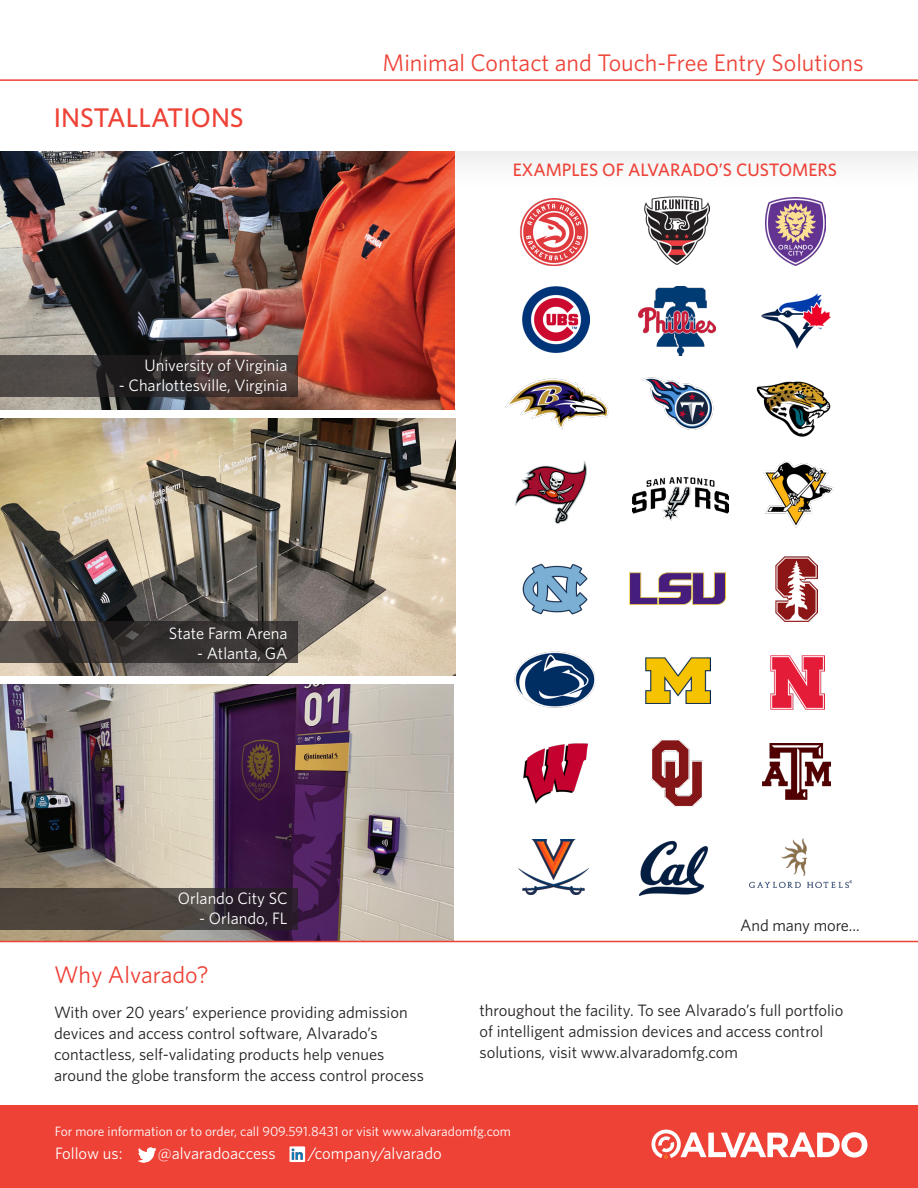
<style>
.page{position:relative;width:918px;height:1188px;background:#fff}
.page>*{position:absolute;margin:0;border:0;box-sizing:border-box;transform-origin:0 0}
.t1{font:500 27px "Whitney";color:#ee4237}
.t2{font:24px "Whitney";color:#ee4237}
.t3{font:500 18px "Whitney";color:#ee4237}
.t4{font:16.5px/21px "Whitney";color:#231f20}
.t5{font:16.5px "Whitney";color:#fff}
.t6{font:13.5px "Whitney";color:#fff}
</style>
<div class="page">
<div style="left:0;top:1105px;width:918px;height:83px;background:#ee4237"></div>
<svg style="left:651px;top:1130px;width:216px;height:29px"></svg>
<hr style="left:0;top:79px;width:918px;height:2px;background:#ee4237">
<svg style="left:290px;top:1146px;width:15px;height:16px"></svg>
<img style="left:0;top:418px;width:455px;height:258px">
<img style="left:0;top:685px;width:454px;height:256px">
<svg style="left:0;top:888px;width:298px;height:41px;background:#433b39"></svg>
<svg style="left:138px;top:1147px;width:19px;height:16px"></svg>
<svg style="left:0;top:622px;width:298px;height:41px;background:#3b3634"></svg>
<div style="left:454px;top:152px;width:464px;height:41px;background:#f9f9f9"></div>
<img style="left:0;top:152px;width:454px;height:257px">
<svg style="left:0;top:355px;width:298px;height:41px;background:#3f3735"></svg>
<hr style="left:0;top:941px;width:918px;height:1px;background:#ee4337">
<img style="left:764px;top:462px;width:69px;height:65px">
<img style="left:762px;top:744px;width:68px;height:56px">
<img style="left:645px;top:197px;width:64px;height:68px">
<img style="left:770px;top:655px;width:54px;height:54px">
<img style="left:646px;top:657px;width:64px;height:46px">
<img style="left:756px;top:381px;width:75px;height:56px">
<img style="left:641px;top:378px;width:73px;height:52px">
<img style="left:516px;top:460px;width:70px;height:63px">
<img style="left:520px;top:199px;width:69px;height:66px">
<img style="left:518px;top:839px;width:71px;height:56px">
<img style="left:750px;top:838px;width:101px;height:50px">
<img style="left:523px;top:564px;width:64px;height:50px">
<img style="left:638px;top:287px;width:77px;height:68px">
<img style="left:523px;top:286px;width:66px;height:66px">
<img style="left:524px;top:744px;width:63px;height:60px">
<img style="left:761px;top:294px;width:70px;height:54px">
<img style="left:638px;top:840px;width:70px;height:56px">
<img style="left:775px;top:556px;width:43px;height:66px">
<img style="left:515px;top:652px;width:80px;height:55px">
<img style="left:505px;top:378px;width:104px;height:52px">
<img style="left:766px;top:197px;width:59px;height:68px">
<img style="left:651px;top:740px;width:52px;height:66px">
<img style="left:629px;top:572px;width:97px;height:32px">
<img style="left:632px;top:477px;width:97px;height:43px">
<h1 class="t1" style="left:54px;top:100px;width:192px">INSTALLATIONS</h1>
<p class="t5" style="left:144px;top:355px;width:145px">University of Virginia</p>
<p class="t5" style="left:119px;top:374px;width:170px">- Charlottesville, Virginia</p>
<p class="t5" style="left:169px;top:622px;width:120px">State Farm Arena</p>
<p class="t5" style="left:197px;top:642px;width:92px">- Atlanta, GA</p>
<p class="t5" style="left:178px;top:888px;width:111px">Orlando City SC</p>
<p class="t5" style="left:199px;top:908px;width:90px">- Orlando, FL</p>
<h2 class="t2" style="left:383px;top:46px;width:483px">Minimal Contact and Touch-Free Entry Solutions</h2>
<p class="t3" style="left:513px;top:157px;width:326px">EXAMPLES OF ALVARADO’S CUSTOMERS</p>
<p class="t4" style="left:740px;top:915px;width:121px">And many more...</p>
<h2 class="t2" style="left:54px;top:959px;width:156px">Why Alvarado?</h2>
<p class="t4" style="left:54px;top:1001px;width:371px">With over 20 years’ experience providing admission devices and access control software, Alvarado’s contactless, self-validating products help venues around the globe transform the access control process</p>
<p class="t4" style="left:480px;top:999px;width:365px">throughout the facility. To see Alvarado’s full portfolio of intelligent admission devices and access control solutions, visit www.alvaradomfg.com</p>
<p class="t6" style="left:55px;top:1122px;width:458px">For more information or to order, call 909.591.8431 or visit www.alvaradomfg.com</p>
<p class="t5" style="left:55px;top:1143px;width:69px">Follow us:</p>
<p class="t5" style="left:158px;top:1143px;width:119px">@alvaradoaccess</p>
<p class="t5" style="left:308px;top:1143px;width:135px">/company/alvarado</p>
</div>
